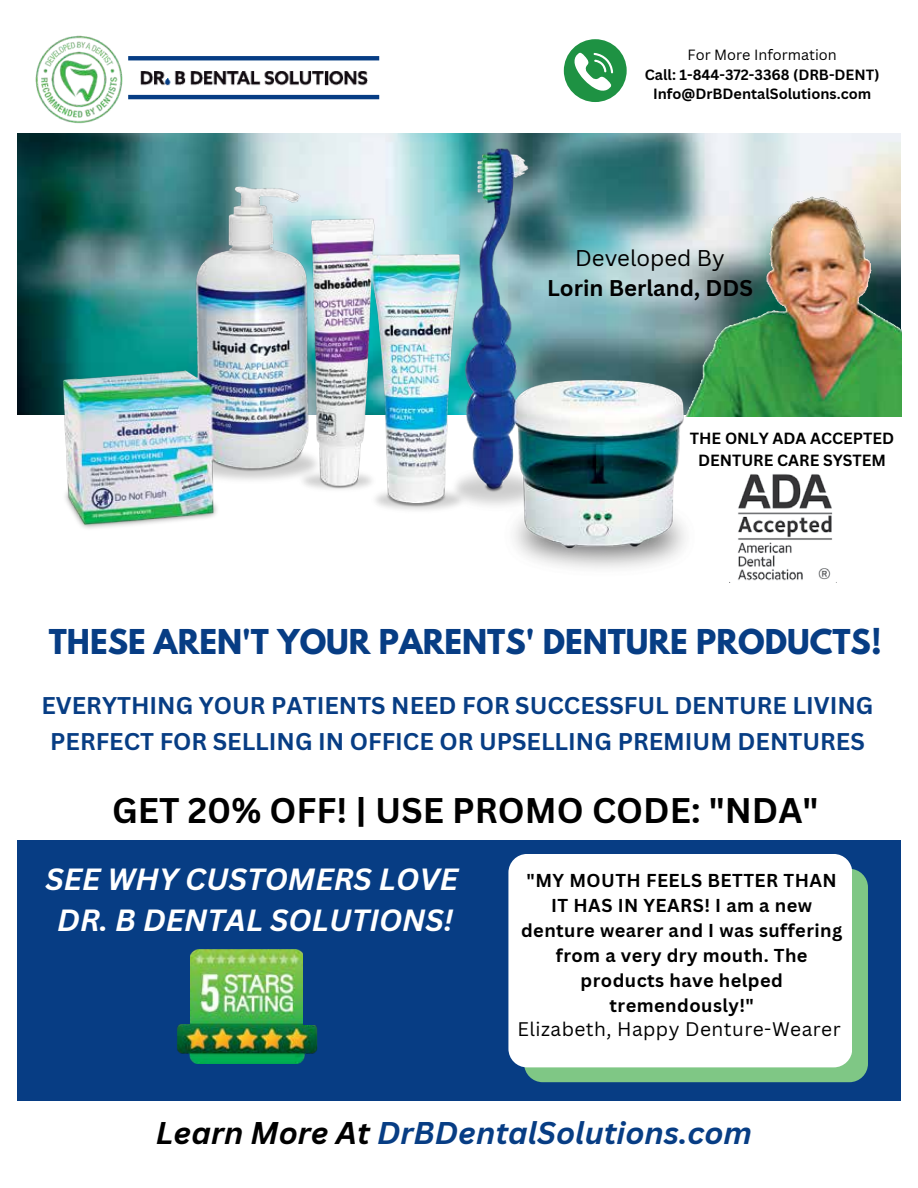
<style>
.page{position:relative;width:918px;height:1188px;background:#fff}
.page>*{position:absolute;margin:0;border:0;box-sizing:border-box;transform-origin:0 0}
.t1{font:700 34.65px "Canva Sans";color:#000}
.t2{font:italic 700 30.6px "Canva Sans";color:#073d84}
.t3{font:700 30.3px "League Spartan";color:#073d84}
.t4{font:italic 700 29.85px/41.5px "Canva Sans";color:#fff;text-align:center}
.t5{font:700 23.55px/35.7px "Canva Sans";color:#073d84;text-align:center}
.t6{font:700 22.2px "Canva Sans";color:#000}
.t7{font:22.2px "Canva Sans";color:#000}
.t8{font:19.2px "Canva Sans";letter-spacing:.025em;color:#000}
.t9{font:700 18.15px/24.9px "Canva Sans";letter-spacing:.025em;color:#000;text-align:center}
.t10{font:700 15.75px/21.9px "Canva Sans";color:#000;text-align:center}
.t11{font:700 14.4px/19.5px "Canva Sans";color:#000;text-align:center}
.t12{font:14.4px "Canva Sans";color:#000}
.s1{color:#000}
</style>
<div class="page">
<div style="left:17px;top:840px;width:884px;height:327px;background:#073d84"></div>
<img style="left:128px;top:56px;width:252px;height:44px">
<img style="left:35px;top:35px;width:88px;height:86px">
<svg style="left:564px;top:39px;width:63px;height:63px"></svg>
<img style="left:729px;top:177px;width:172px;height:240px">
<img style="left:17px;top:121px;width:712px;height:448px">
<img style="left:730px;top:474px;width:107px;height:109px">
<div style="left:524px;top:869px;width:344px;height:213px;background:#7fc785"></div>
<div style="left:508px;top:854px;width:344px;height:213px;background:#fff"></div>
<div style="left:17px;top:1101px;width:884px;height:66px;background:#fff"></div>
<img style="left:177px;top:950px;width:141px;height:113px">
<div style="left:109px;top:950px;width:81px;height:74px;background:#073d84"></div>
<div style="left:303px;top:950px;width:83px;height:74px;background:#073d84"></div>
<p class="t12" style="left:688px;top:46px;width:151px">For More Information</p>
<p class="t11" style="left:645px;top:65px;width:236px">Call: 1-844-372-3368 (DRB-DENT)<br>Info@DrBDentalSolutions.com</p>
<p class="t7" style="left:575px;top:244px;width:151px">Developed By</p>
<p class="t6" style="left:547px;top:275px;width:207px">Lorin Berland, DDS</p>
<p class="t10" style="left:690px;top:428px;width:206px">THE ONLY ADA ACCEPTED<br>DENTURE CARE SYSTEM</p>
<h3 class="t3" style="left:49px;top:618px;width:834px">THESE AREN'T YOUR PARENTS' DENTURE PRODUCTS!</h3>
<p class="t5" style="left:41px;top:688px;width:834px">EVERYTHING YOUR PATIENTS NEED FOR SUCCESSFUL DENTURE LIVING<br>PERFECT FOR SELLING IN OFFICE OR UPSELLING PREMIUM DENTURES</p>
<h1 class="t1" style="left:112px;top:790px;width:708px">GET 20% OFF! | USE PROMO CODE: "NDA"</h1>
<h3 class="t4" style="left:46px;top:859px;width:414px">SEE WHY CUSTOMERS LOVE<br>DR. B DENTAL SOLUTIONS!</h3>
<p class="t9" style="left:521px;top:868px;width:323px">"MY MOUTH FEELS BETTER THAN<br>IT HAS IN YEARS! I am a new denture wearer and I was suffering from a very dry mouth. The products have helped tremendously!"</p>
<p class="t8" style="left:518px;top:1018px;width:325px">Elizabeth, Happy Denture-Wearer</p>
<h2 class="t2" style="left:156px;top:1115px;width:598px"><span class="s1">Learn More At</span> DrBDentalSolutions.com</h2>
</div>
